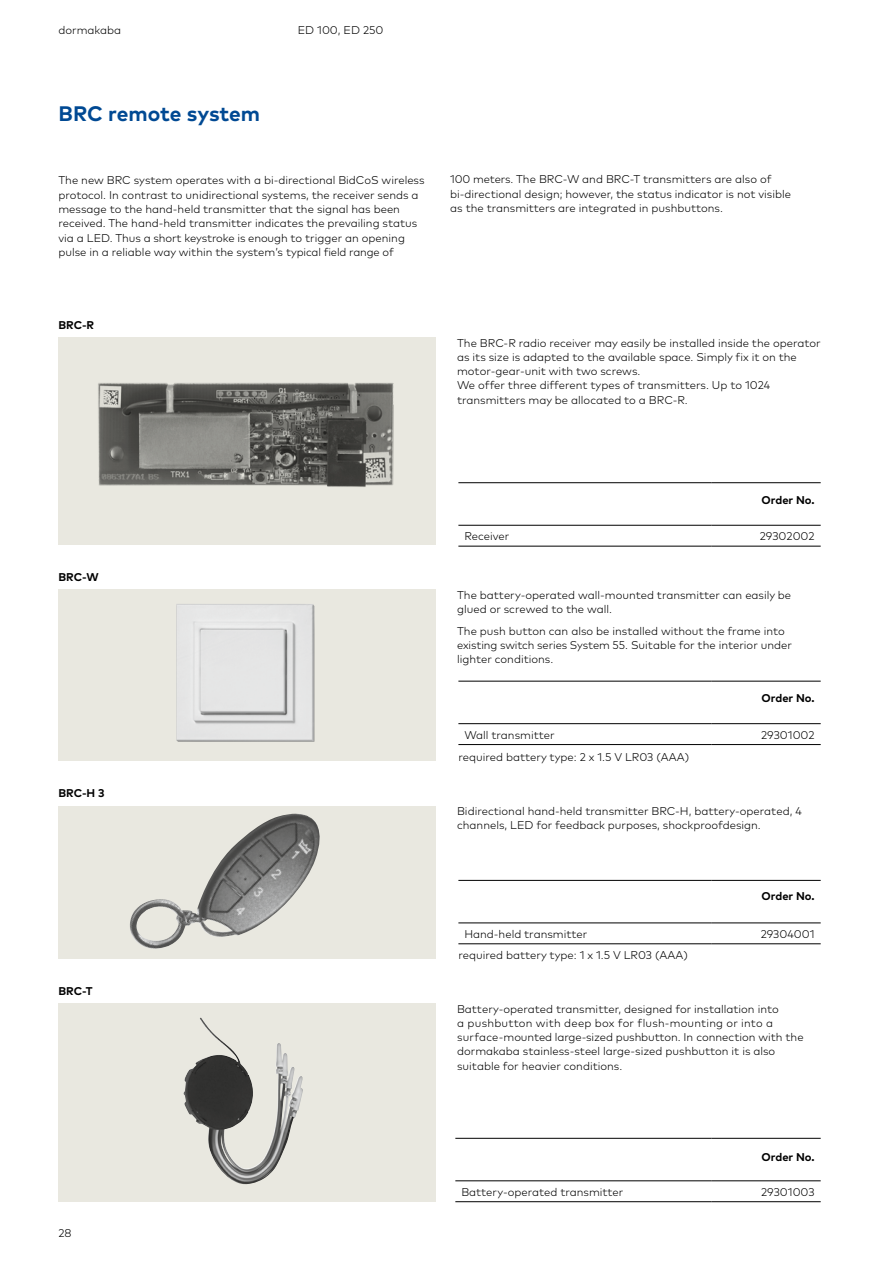
<style>
.page{position:relative;width:893px;height:1263px;background:#fff}
.page>*{position:absolute;margin:0;border:0;box-sizing:border-box;transform-origin:0 0}
.t1{font:700 21px "Mark Pro";letter-spacing:-.005em;color:#004993}
.t2{font:300 11.25px/14.2px "Mark Pro";color:#000}
.t3{font:700 11.25px "Mark Pro";color:#000}
</style>
<div class="page">
<div style="left:58px;top:337px;width:378px;height:207px;background:#e9e8e0"></div>
<img style="left:98px;top:383px;width:296px;height:104px">
<div style="left:58px;top:1003px;width:378px;height:199px;background:#e9e8e0"></div>
<img style="left:183px;top:1017px;width:120px;height:168px">
<div style="left:58px;top:589px;width:378px;height:171px;background:#e9e8e0"></div>
<img style="left:176px;top:604px;width:138px;height:138px">
<div style="left:58px;top:805px;width:378px;height:153px;background:#e9e8e0"></div>
<img style="left:130px;top:814px;width:190px;height:135px">
<hr style="left:458px;top:546px;width:254px;height:1px;background:#000">
<hr style="left:712px;top:546px;width:109px;height:1px;background:#000">
<hr style="left:458px;top:482px;width:254px;height:1px;background:#000">
<hr style="left:712px;top:482px;width:109px;height:1px;background:#000">
<hr style="left:458px;top:525px;width:254px;height:1px;background:#000">
<hr style="left:712px;top:525px;width:109px;height:1px;background:#000">
<hr style="left:458px;top:744px;width:254px;height:1px;background:#000">
<hr style="left:712px;top:744px;width:109px;height:1px;background:#000">
<hr style="left:458px;top:681px;width:254px;height:1px;background:#000">
<hr style="left:712px;top:681px;width:109px;height:1px;background:#000">
<hr style="left:458px;top:723px;width:254px;height:1px;background:#000">
<hr style="left:712px;top:723px;width:109px;height:1px;background:#000">
<hr style="left:458px;top:943px;width:254px;height:1px;background:#000">
<hr style="left:712px;top:943px;width:109px;height:1px;background:#000">
<hr style="left:458px;top:880px;width:254px;height:1px;background:#000">
<hr style="left:712px;top:880px;width:109px;height:1px;background:#000">
<hr style="left:458px;top:923px;width:254px;height:1px;background:#000">
<hr style="left:712px;top:923px;width:109px;height:1px;background:#000">
<hr style="left:455px;top:1201px;width:257px;height:1px;background:#000">
<hr style="left:712px;top:1201px;width:109px;height:1px;background:#000">
<hr style="left:455px;top:1138px;width:257px;height:1px;background:#000">
<hr style="left:712px;top:1138px;width:109px;height:1px;background:#000">
<hr style="left:455px;top:1180px;width:257px;height:1px;background:#000">
<hr style="left:712px;top:1180px;width:109px;height:1px;background:#000">
<p class="t2" style="left:58px;top:22px;width:64px">dormakaba</p>
<p class="t2" style="left:298px;top:22px;width:87px">ED 100, ED 250</p>
<h1 class="t1" style="left:58px;top:98px;width:203px">BRC remote system</h1>
<p class="t2" style="left:58px;top:172px;width:368px">The new BRC system operates with a bi-directional BidCoS wireless protocol. In contrast to unidirectional systems, the receiver sends a message to the hand-held transmitter that the signal has been received. The hand-held transmitter indicates the prevailing status via a LED. Thus a short keystroke is enough to trigger an opening pulse in a reliable way within the system’s typical field range of</p>
<p class="t2" style="left:450px;top:171px;width:342px">100 meters. The BRC-W and BRC-T transmitters are also of bi-directional design; however, the status indicator is not visible as the transmitters are integrated in pushbuttons.</p>
<p class="t3" style="left:58px;top:316px;width:37px">BRC-R</p>
<p class="t3" style="left:58px;top:568px;width:42px">BRC-W</p>
<p class="t3" style="left:58px;top:784px;width:48px">BRC-H 3</p>
<p class="t3" style="left:58px;top:982px;width:36px">BRC-T</p>
<p class="t2" style="left:58px;top:1225px;width:15px">28</p>
<p class="t2" style="left:457px;top:334px;width:365px">The BRC-R radio receiver may easily be installed inside the operator as its size is adapted to the available space. Simply fix it on the motor-gear-unit with two screws.<br>We offer three different types of transmitters. Up to 1024 transmitters may be allocated to a BRC-R.</p>
<p class="t3" style="left:762px;top:491px;width:55px">Order No.</p>
<p class="t2" style="left:464px;top:528px;width:46px">Receiver</p>
<p class="t2" style="left:760px;top:528px;width:56px">29302002</p>
<p class="t2" style="left:457px;top:587px;width:336px">The battery-operated wall-mounted transmitter can easily be glued or screwed to the wall.</p>
<p class="t2" style="left:457px;top:623px;width:336px">The push button can also be installed without the frame into existing switch series System 55. Suitable for the interior under lighter conditions.</p>
<p class="t3" style="left:762px;top:689px;width:55px">Order No.</p>
<p class="t2" style="left:464px;top:726px;width:92px">Wall transmitter</p>
<p class="t2" style="left:761px;top:726px;width:55px">29301002</p>
<p class="t2" style="left:458px;top:748px;width:232px">required battery type: 2 x 1.5 V LR03 (AAA)</p>
<p class="t2" style="left:457px;top:803px;width:346px">Bidirectional hand-held transmitter BRC-H, battery-operated, 4 channels, LED for feedback purposes, shockproofdesign.</p>
<p class="t3" style="left:762px;top:887px;width:55px">Order No.</p>
<p class="t2" style="left:464px;top:926px;width:124px">Hand-held transmitter</p>
<p class="t2" style="left:761px;top:926px;width:55px">29304001</p>
<p class="t2" style="left:458px;top:946px;width:231px">required battery type: 1 x 1.5 V LR03 (AAA)</p>
<p class="t2" style="left:457px;top:1000px;width:348px">Battery-operated transmitter, designed for installation into<br>a pushbutton with deep box for flush-mounting or into a surface-mounted large-sized pushbutton. In connection with the dormakaba stainless-steel large-sized pushbutton it is also suitable for heavier conditions.</p>
<p class="t3" style="left:762px;top:1148px;width:55px">Order No.</p>
<p class="t2" style="left:461px;top:1184px;width:164px">Battery-operated transmitter</p>
<p class="t2" style="left:761px;top:1184px;width:55px">29301003</p>
</div>
